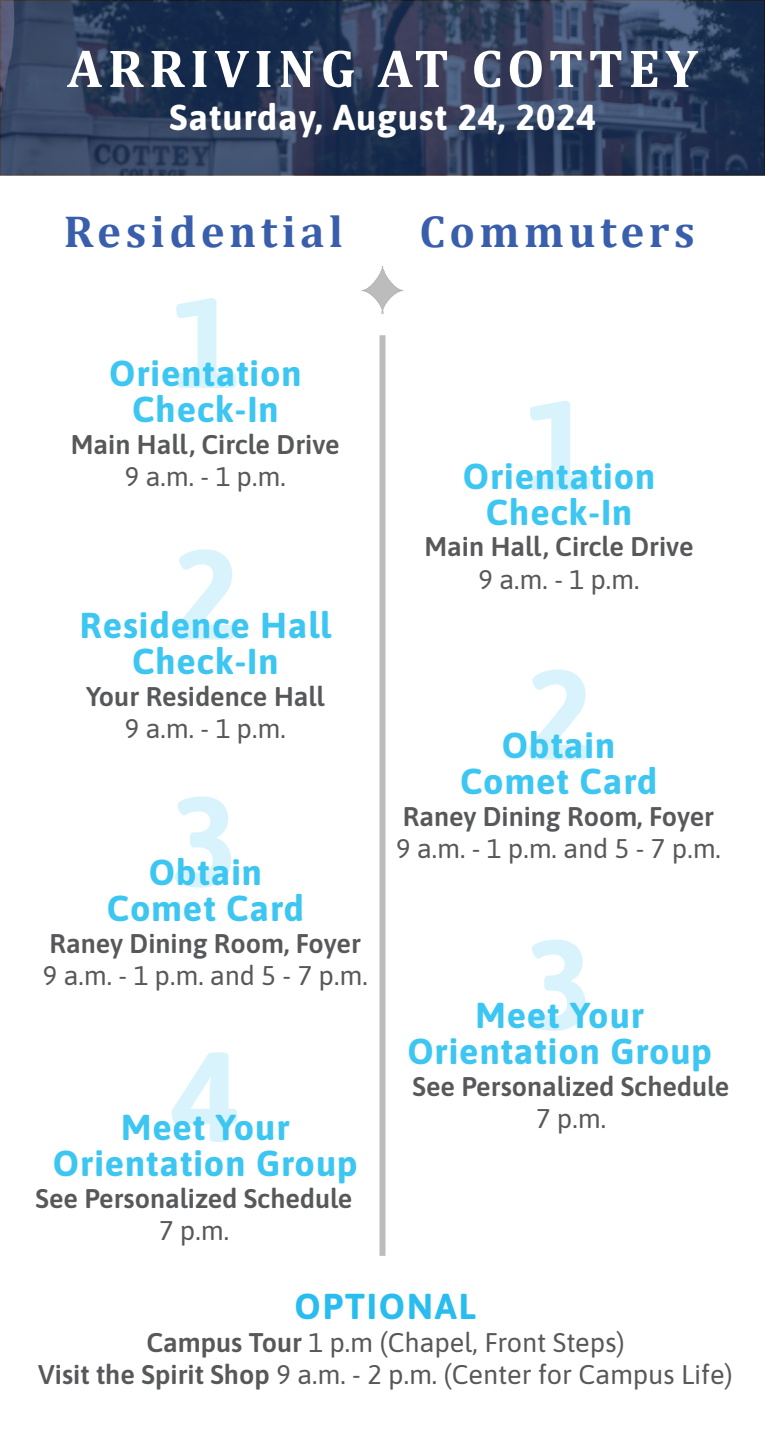
<style>
.page{position:relative;width:765px;height:1440px;background:#fff}
.page>*{position:absolute;margin:0;border:0;box-sizing:border-box;transform-origin:0 0}
.t1{font:127.5px "Asap";color:#3cc6f1}
.t2{font:700 54px "Cambria";letter-spacing:.1em;color:#fff}
.t3{font:700 45px "Cambria";letter-spacing:.1em;color:#395fac}
.t4{font:36px/36px "Asap";letter-spacing:.025em;color:#3cc6f1;text-align:center}
.t5{font:36px "Asap";letter-spacing:.025em;color:#fff}
.t6{font:36px "Asap";letter-spacing:.055em;color:#29bdef}
.t7{font:27px/32.4px "Asap";color:#57585a;text-align:center}
</style>
<div class="page">
<img style="left:0;top:0;width:765px;height:176px">
<div style="left:380px;top:335px;width:6px;height:921px;background:#bdbcbc"></div>
<svg style="left:361px;top:266px;width:43px;height:48px"></svg>
<h2 class="t2" style="left:67px;top:30px;width:632px">ARRIVING AT COTTEY</h2>
<h3 class="t5" style="left:170px;top:93px;width:428px">Saturday, August 24, 2024</h3>
<h3 class="t3" style="left:64px;top:199px;width:281px">Residential</h3>
<h3 class="t3" style="left:420px;top:199px;width:277px">Commuters</h3>
<h1 class="t1" style="left:171px;top:255px;width:70px">1</h1>
<h3 class="t4" style="left:109px;top:354px;width:194px">Orientation<br>Check-In</h3>
<p class="t7" style="left:71px;top:427px;width:271px">Main Hall, Circle Drive<br>9 a.m. - 1 p.m.</p>
<h1 class="t1" style="left:171px;top:506px;width:70px">2</h1>
<h3 class="t4" style="left:80px;top:605px;width:253px">Residence Hall<br>Check-In</h3>
<p class="t7" style="left:86px;top:678px;width:240px">Your Residence Hall<br>9 a.m. - 1 p.m.</p>
<h1 class="t1" style="left:171px;top:754px;width:70px">3</h1>
<h3 class="t4" style="left:107px;top:853px;width:199px">Obtain<br>Comet Card</h3>
<p class="t7" style="left:43px;top:925px;width:326px;text-align:left">Raney Dining Room, Foyer<br>9 a.m. - 1 p.m. and 5 - 7 p.m.</p>
<h1 class="t1" style="left:171px;top:1009px;width:70px">4</h1>
<h3 class="t4" style="left:53px;top:1108px;width:306px">Meet Your<br>Orientation Group</h3>
<p class="t7" style="left:36px;top:1181px;width:318px">See Personalized Schedule<br>7 p.m.</p>
<h1 class="t1" style="left:525px;top:357px;width:70px">1</h1>
<h3 class="t4" style="left:463px;top:456px;width:194px">Orientation<br>Check-In</h3>
<p class="t7" style="left:425px;top:529px;width:271px">Main Hall, Circle Drive<br>9 a.m. - 1 p.m.</p>
<h1 class="t1" style="left:524px;top:627px;width:70px">2</h1>
<h3 class="t4" style="left:460px;top:726px;width:199px">Obtain<br>Comet Card</h3>
<p class="t7" style="left:396px;top:798px;width:326px;text-align:left">Raney Dining Room, Foyer<br>9 a.m. - 1 p.m. and 5 - 7 p.m.</p>
<h1 class="t1" style="left:526px;top:897px;width:70px">3</h1>
<h3 class="t4" style="left:407px;top:996px;width:306px">Meet Your<br>Orientation Group</h3>
<p class="t7" style="left:413px;top:1069px;width:318px">See Personalized Schedule<br>7 p.m.</p>
<h3 class="t6" style="left:295px;top:1282px;width:183px">OPTIONAL</h3>
<p class="t7" style="left:38px;top:1325px;width:696px">Campus Tour 1 p.m (Chapel, Front Steps)<br>Visit the Spirit Shop 9 a.m. - 2 p.m. (Center for Campus Life)</p>
</div>
